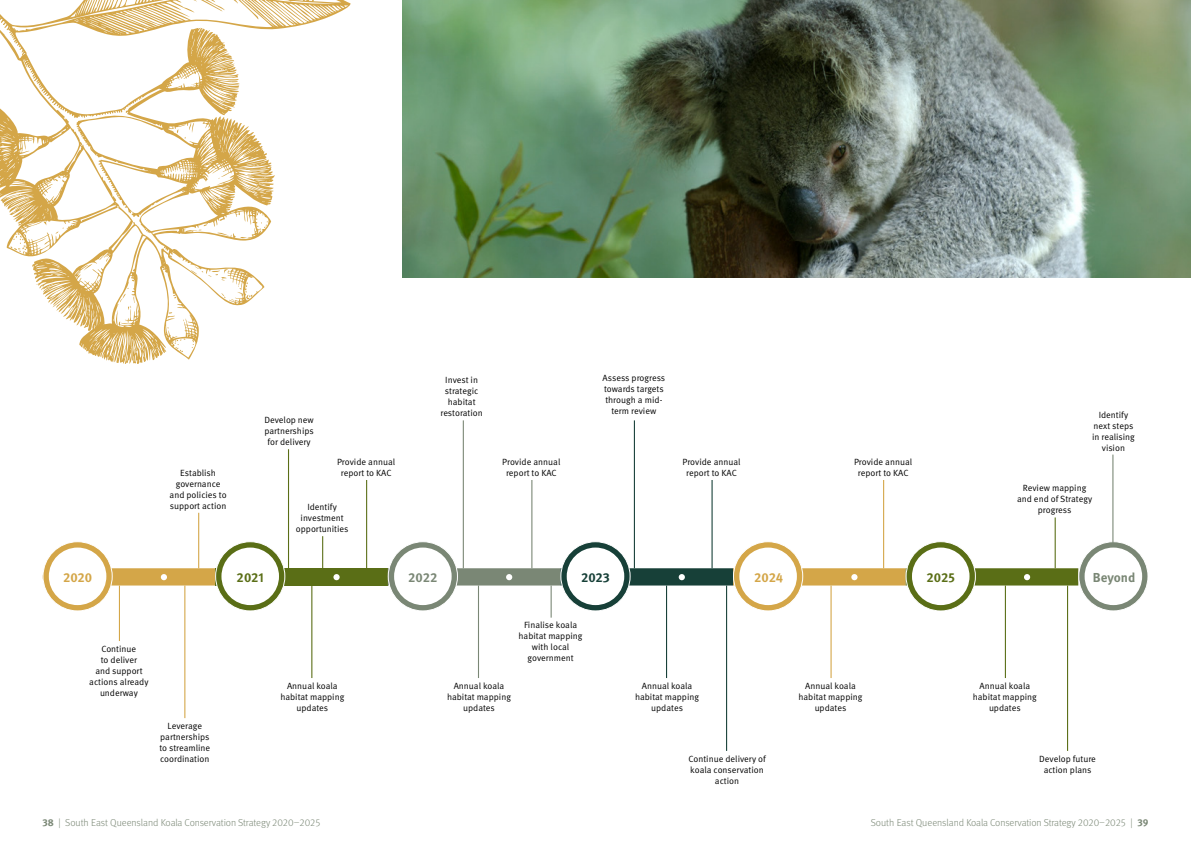
<style>
.page{position:relative;width:1191px;height:842px;background:#fff}
.page>*{position:absolute;margin:0;border:0;box-sizing:border-box;transform-origin:0 0}
.t1{font:700 13px "Meta OT";color:#7a8775}
.t2{font:700 13px "Meta OT";letter-spacing:-.01em;color:#d4a648}
.t3{font:700 13px "Meta OT";letter-spacing:-.005em;color:#5a6e16}
.t4{font:700 13px "Meta OT";color:#174038}
.t5{font:300 10px "Meta OT";letter-spacing:-.01em;color:#7a8775}
.t6{font:9px/11px "Meta OT Norm";color:#000;text-align:center}
.s1{font-weight:700}
</style>
<div class="page">
<div style="left:215px;top:568px;width:173px;height:17px;background:#5a6e16"></div>
<svg style="left:43px;top:542px;width:69px;height:69px"></svg>
<div style="left:49px;top:548px;width:57px;height:57px;background:#fff;border-radius:50%"></div>
<svg style="left:216px;top:542px;width:69px;height:69px"></svg>
<div style="left:215px;top:541px;width:70px;height:70px;border:1px solid #fff;border-radius:50%"></div>
<div style="left:221px;top:548px;width:58px;height:57px;background:#fff;border-radius:50%"></div>
<svg style="left:388px;top:542px;width:69px;height:69px"></svg>
<div style="left:394px;top:548px;width:57px;height:57px;background:#fff;border-radius:50%"></div>
<svg style="left:561px;top:542px;width:69px;height:69px"></svg>
<div style="left:567px;top:548px;width:57px;height:57px;background:#fff;border-radius:50%"></div>
<svg style="left:733px;top:542px;width:69px;height:69px"></svg>
<div style="left:739px;top:548px;width:58px;height:57px;background:#fff;border-radius:50%"></div>
<svg style="left:906px;top:542px;width:69px;height:69px"></svg>
<div style="left:912px;top:548px;width:57px;height:57px;background:#fff;border-radius:50%"></div>
<svg style="left:1078px;top:542px;width:70px;height:69px"></svg>
<div style="left:1078px;top:541px;width:70px;height:70px;border:1px solid #fff;border-radius:50%"></div>
<div style="left:1084px;top:548px;width:58px;height:57px;background:#fff;border-radius:50%"></div>
<hr style="left:119px;top:585px;width:1px;height:56px;background:#d4a648">
<hr style="left:198px;top:513px;width:1px;height:55px;background:#d4a648">
<hr style="left:322px;top:536px;width:1px;height:32px;background:#5a6e16">
<hr style="left:288px;top:449px;width:1px;height:119px;background:#5a6e16">
<hr style="left:463px;top:420px;width:1px;height:148px;background:#7a8775">
<hr style="left:634px;top:420px;width:1px;height:148px;background:#174038">
<hr style="left:711px;top:480px;width:1px;height:88px;background:#174038">
<hr style="left:883px;top:480px;width:1px;height:88px;background:#d4a648">
<hr style="left:1112px;top:455px;width:1px;height:88px;background:#7a8775">
<hr style="left:1054px;top:517px;width:1px;height:51px;background:#5a6e16">
<hr style="left:531px;top:480px;width:1px;height:88px;background:#7a8775">
<hr style="left:366px;top:480px;width:1px;height:88px;background:#5a6e16">
<hr style="left:550px;top:585px;width:1px;height:33px;background:#7a8775">
<hr style="left:666px;top:585px;width:1px;height:93px;background:#174038">
<hr style="left:478px;top:585px;width:1px;height:93px;background:#7a8775">
<hr style="left:311px;top:585px;width:1px;height:93px;background:#5a6e16">
<hr style="left:830px;top:585px;width:1px;height:93px;background:#d4a648">
<hr style="left:1004px;top:585px;width:2px;height:93px;background:#5a6e16">
<hr style="left:1067px;top:585px;width:1px;height:166px;background:#5a6e16">
<hr style="left:726px;top:585px;width:1px;height:166px;background:#174038">
<hr style="left:184px;top:585px;width:1px;height:133px;background:#d4a648">
<svg style="left:43px;top:568px;width:172px;height:17px"></svg>
<div style="left:333px;top:574px;width:7px;height:6px;background:#fff;border-radius:50%"></div>
<svg style="left:388px;top:568px;width:690px;height:17px"></svg>
<svg style="left:0;top:0;width:351px;height:364px"></svg>
<svg style="left:119px;top:288px;width:16px;height:22px"></svg>
<svg style="left:174px;top:338px;width:12px;height:14px"></svg>
<svg style="left:191px;top:266px;width:61px;height:35px"></svg>
<img style="left:403px;top:0;width:788px;height:278px">
<p class="t6" style="left:170px;top:467px;width:59px">Establish governance and policies to support action</p>
<p class="t6" style="left:264px;top:415px;width:51px">Develop new partnerships for delivery</p>
<p class="t6" style="left:337px;top:456px;width:60px">Provide annual report to KAC</p>
<p class="t6" style="left:296px;top:502px;width:54px">Identify investment opportunities</p>
<p class="t6" style="left:440px;top:375px;width:44px">Invest in strategic habitat restoration</p>
<p class="t6" style="left:502px;top:456px;width:60px">Provide annual report to KAC</p>
<p class="t6" style="left:602px;top:373px;width:64px">Assess progress towards targets through a mid&shy;term review</p>
<p class="t6" style="left:682px;top:456px;width:60px">Provide annual report to KAC</p>
<p class="t6" style="left:854px;top:456px;width:60px">Provide annual report to KAC</p>
<p class="t6" style="left:1092px;top:409px;width:44px">Identify next steps in realising vision</p>
<p class="t6" style="left:1017px;top:483px;width:77px">Review mapping and end of Strategy progress</p>
<h1 class="t2" style="left:63px;top:569px;width:31px">2020</h1>
<h1 class="t3" style="left:237px;top:569px;width:29px">2021</h1>
<h1 class="t1" style="left:408px;top:569px;width:31px">2022</h1>
<h1 class="t4" style="left:581px;top:569px;width:30px">2023</h1>
<h1 class="t2" style="left:754px;top:569px;width:30px">2024</h1>
<h1 class="t3" style="left:926px;top:569px;width:30px">2025</h1>
<h1 class="t1" style="left:1092px;top:569px;width:44px">Beyond</h1>
<p class="t6" style="left:89px;top:643px;width:61px">Continue<br>to deliver<br>and support actions already underway</p>
<p class="t6" style="left:159px;top:720px;width:52px">Leverage partnerships to streamline coordination</p>
<p class="t6" style="left:518px;top:620px;width:65px">Finalise koala habitat mapping with local government</p>
<p class="t6" style="left:280px;top:680px;width:65px">Annual koala habitat mapping updates</p>
<p class="t6" style="left:798px;top:680px;width:65px">Annual koala habitat mapping updates</p>
<p class="t6" style="left:972px;top:680px;width:65px">Annual koala habitat mapping updates</p>
<p class="t6" style="left:447px;top:680px;width:65px">Annual koala habitat mapping updates</p>
<p class="t6" style="left:635px;top:680px;width:65px">Annual koala habitat mapping updates</p>
<p class="t6" style="left:688px;top:753px;width:79px">Continue delivery of koala conservation action</p>
<p class="t6" style="left:1039px;top:753px;width:58px">Develop future action plans</p>
<p class="t5" style="left:43px;top:816px;width:279px"><span class="s1">38</span> | South East Queensland Koala Conservation Strategy 2020–2025</p>
<p class="t5" style="left:870px;top:816px;width:279px">South East Queensland Koala Conservation Strategy 2020–2025 | <span class="s1">39</span></p>
</div>
